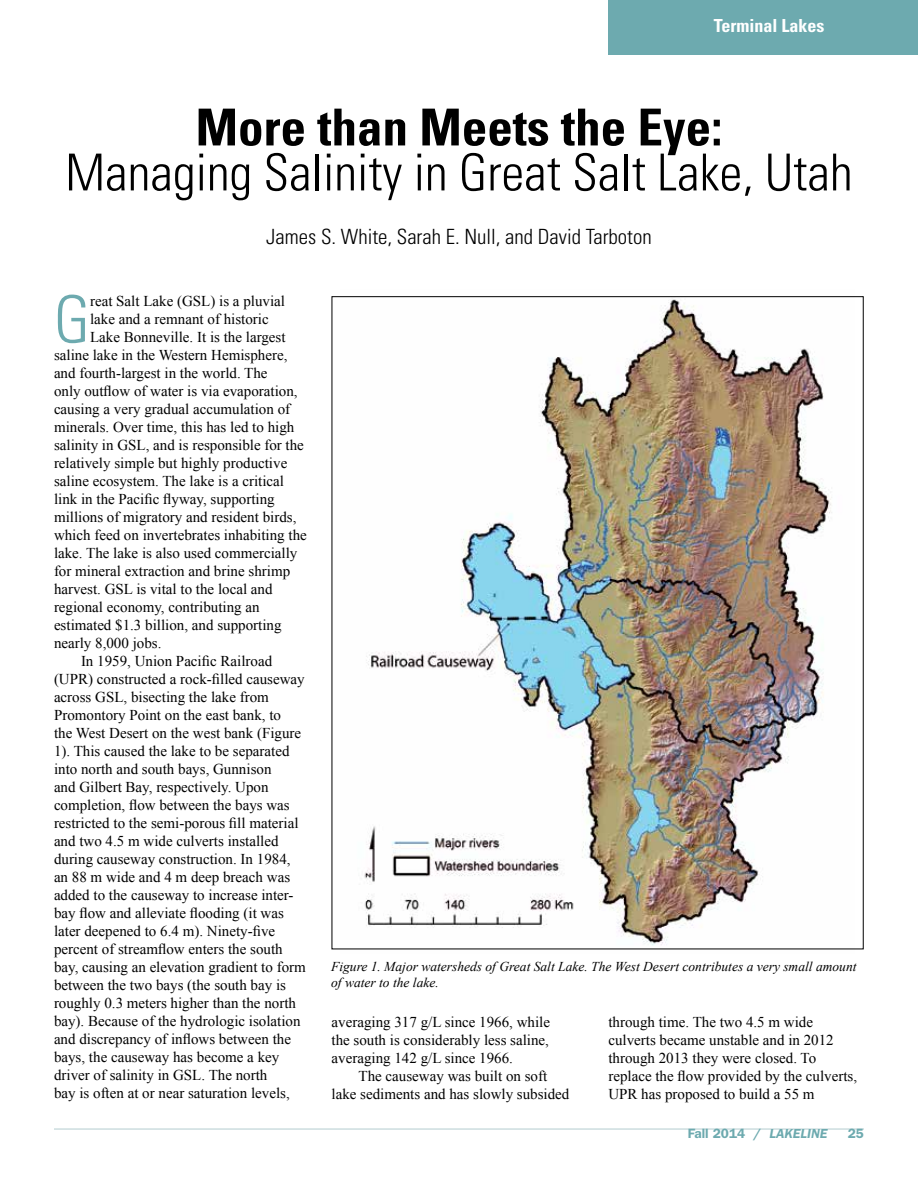
<style>
.page{position:relative;width:918px;height:1188px;background:#fff}
.page>*{position:absolute;margin:0;border:0;box-sizing:border-box;transform-origin:0 0}
.t1{font:300 condensed 64.8px "Univers";color:#6daaaf}
.t2{font:300 condensed 51px "Univers";color:#000}
.t3{font:700 condensed 51px "Univers";color:#000}
.t4{font:300 condensed 21px "Univers";color:#000}
.t5{font:700 condensed 18px "Univers";color:#fff}
.t6{font:15px/18px "Times New Roman";color:#000;text-align:justify}
.t7{font:italic 13.5px/16.5px "Times New Roman";color:#000}
.t8{font:600 13.5px "Franklin Gothic";color:#6daaaf}
.s1{font-style:italic}
</style>
<div class="page">
<hr style="left:54px;top:1128px;width:810px;height:2px;background:#ccdddf">
<div style="left:608px;top:0;width:310px;height:54px;background:#6daaaf"></div>
<img style="left:340px;top:299px;width:515px;height:651px">
<p class="t5" style="left:714px;top:15px;width:112px">Terminal Lakes</p>
<h2 class="t3" style="left:196px;top:96px;width:528px">More than Meets the Eye:</h2>
<h2 class="t2" style="left:65px;top:142px;width:789px">Managing Salinity in Great Salt Lake, Utah</h2>
<h3 class="t4" style="left:266px;top:224px;width:387px">James S. White, Sarah E. Null, and David Tarboton</h3>
<h1 class="t1" style="left:54px;top:281px;width:38px">G</h1>
<p class="t6" style="left:90px;top:292px;width:196px">reat Salt Lake (GSL) is a pluvial</p>
<p class="t6" style="left:90px;top:310px;width:180px">lake and a remnant of historic</p>
<p class="t6" style="left:90px;top:328px;width:197px">Lake Bonneville. It is the largest</p>
<p class="t6" style="left:54px;top:346px;width:235px">saline lake in the Western Hemisphere,</p>
<p class="t6" style="left:54px;top:364px;width:215px">and fourth-largest in the world. The</p>
<p class="t6" style="left:54px;top:382px;width:245px">only outflow of water is via evaporation,</p>
<p class="t6" style="left:54px;top:400px;width:238px">causing a very gradual accumulation of</p>
<p class="t6" style="left:54px;top:418px;width:242px">minerals. Over time, this has led to high</p>
<p class="t6" style="left:54px;top:436px;width:251px">salinity in GSL, and is responsible for the</p>
<p class="t6" style="left:54px;top:454px;width:235px">relatively simple but highly productive</p>
<p class="t6" style="left:54px;top:472px;width:232px">saline ecosystem. The lake is a critical</p>
<p class="t6" style="left:54px;top:490px;width:222px">link in the Pacific flyway, supporting</p>
<p class="t6" style="left:54px;top:508px;width:244px">millions of migratory and resident birds,</p>
<p class="t6" style="left:54px;top:526px;width:254px">which feed on invertebrates inhabiting the</p>
<p class="t6" style="left:54px;top:544px;width:245px">lake. The lake is also used commercially</p>
<p class="t6" style="left:54px;top:562px;width:238px">for mineral extraction and brine shrimp</p>
<p class="t6" style="left:54px;top:580px;width:220px">harvest. GSL is vital to the local and</p>
<p class="t6" style="left:54px;top:598px;width:207px">regional economy, contributing an</p>
<p class="t6" style="left:54px;top:616px;width:229px">estimated $1.3 billion, and supporting</p>
<p class="t6" style="left:54px;top:634px;width:109px">nearly 8,000 jobs.</p>
<p class="t6" style="left:81px;top:652px;width:193px">In 1959, Union Pacific Railroad</p>
<p class="t6" style="left:54px;top:670px;width:252px">(UPR) constructed a rock-filled causeway</p>
<p class="t6" style="left:54px;top:688px;width:216px">across GSL, bisecting the lake from</p>
<p class="t6" style="left:54px;top:706px;width:229px">Promontory Point on the east bank, to</p>
<p class="t6" style="left:54px;top:724px;width:249px">the West Desert on the west bank (Figure</p>
<p class="t6" style="left:54px;top:742px;width:237px">1). This caused the lake to be separated</p>
<p class="t6" style="left:54px;top:760px;width:219px">into north and south bays, Gunnison</p>
<p class="t6" style="left:54px;top:778px;width:216px">and Gilbert Bay, respectively. Upon</p>
<p class="t6" style="left:54px;top:796px;width:237px">completion, flow between the bays was</p>
<p class="t6" style="left:54px;top:814px;width:246px">restricted to the semi-porous fill material</p>
<p class="t6" style="left:54px;top:832px;width:226px">and two 4.5 m wide culverts installed</p>
<p class="t6" style="left:54px;top:850px;width:238px">during causeway construction. In 1984,</p>
<p class="t6" style="left:54px;top:868px;width:238px">an 88 m wide and 4 m deep breach was</p>
<p class="t6" style="left:54px;top:886px;width:241px">added to the causeway to increase inter-</p>
<p class="t6" style="left:54px;top:904px;width:231px">bay flow and alleviate flooding (it was</p>
<p class="t6" style="left:54px;top:922px;width:223px">later deepened to 6.4 m). Ninety-five</p>
<p class="t6" style="left:54px;top:940px;width:230px">percent of streamflow enters the south</p>
<p class="t6" style="left:54px;top:958px;width:253px">bay, causing an elevation gradient to form</p>
<p class="t6" style="left:54px;top:976px;width:234px">between the two bays (the south bay is</p>
<p class="t6" style="left:54px;top:994px;width:244px">roughly 0.3 meters higher than the north</p>
<p class="t6" style="left:54px;top:1012px;width:248px">bay). Because of the hydrologic isolation</p>
<p class="t6" style="left:54px;top:1030px;width:239px">and discrepancy of inflows between the</p>
<p class="t6" style="left:54px;top:1048px;width:227px">bays, the causeway has become a key</p>
<p class="t6" style="left:54px;top:1066px;width:215px">driver of salinity in GSL. The north</p>
<p class="t6" style="left:54px;top:1084px;width:237px">bay is often at or near saturation levels,</p>
<p class="t7" style="left:331px;top:958px;width:527px">Figure 1. Major watersheds of Great Salt Lake. The West Desert contributes a very small amount of water to the lake.</p>
<p class="t6" style="left:332px;top:1012px;width:220px">averaging 317 g/L since 1966, while the south is considerably less saline, averaging 142 g/L since 1966.</p>
<p class="t6" style="left:332px;top:1066px;width:239px;text-align:center">The causeway was built on soft<br>lake sediments and has slowly subsided</p>
<p class="t6" style="left:608px;top:1012px;width:250px;text-align:left">through time. The two 4.5 m wide culverts became unstable and in 2012 through 2013 they were closed. To replace the flow provided by the culverts, UPR has proposed to build a 55 m</p>
<p class="t8" style="left:688px;top:1126px;width:141px">Fall 2014 / <span class="s1">LAKELINE</span></p>
<p class="t8" style="left:848px;top:1126px;width:18px">25</p>
</div>
